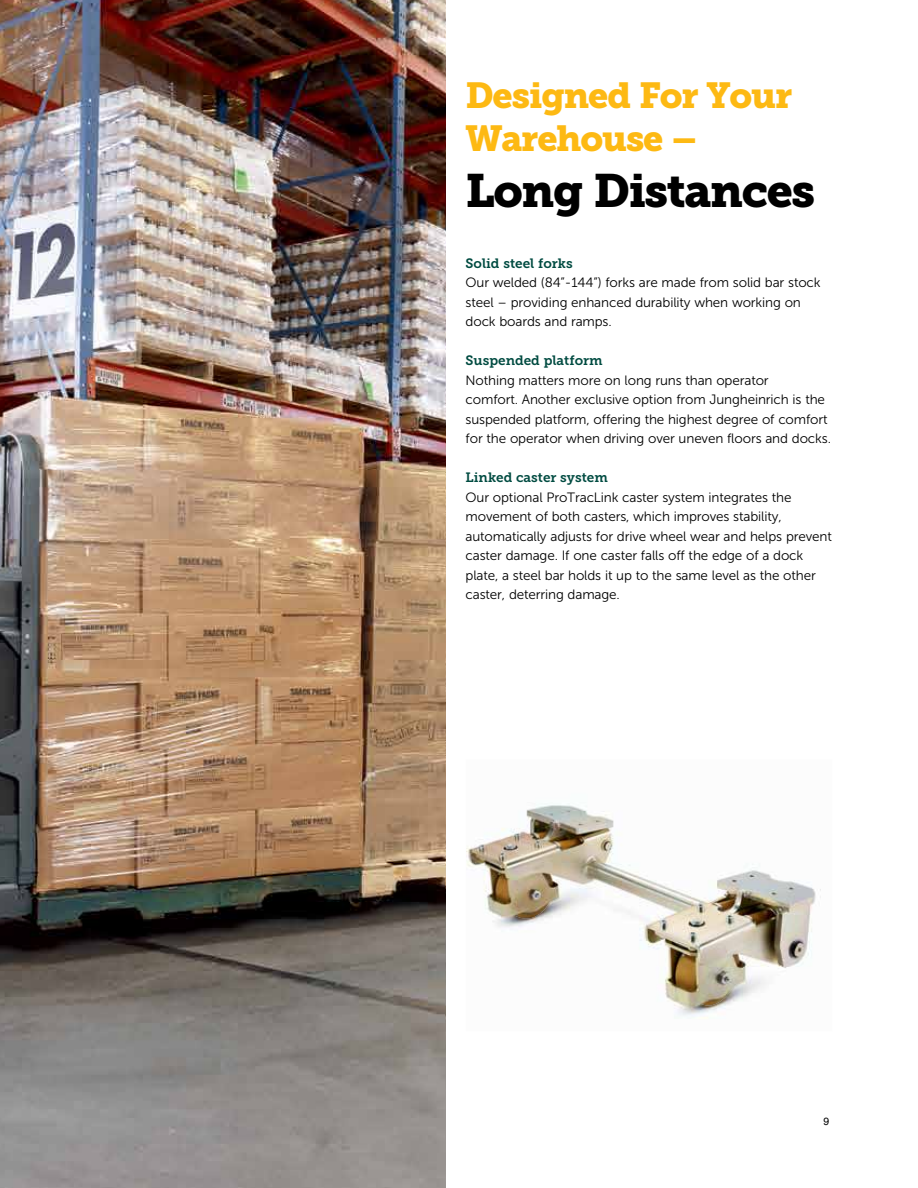
<style>
.page{position:relative;width:918px;height:1188px;background:#fff}
.page>*{position:absolute;margin:0;border:0;box-sizing:border-box;transform-origin:0 0}
.t1{font:46.5px "Museo Slab 900";letter-spacing:-.03em;color:#000}
.t2{font:36px/43.2px "Museo Slab 900";letter-spacing:-.03em;color:#fdb913}
.t3{font:13.5px/19.5px "Museo Sans 300";letter-spacing:-.01em;color:#000}
.t4{font:13.5px "Museo Slab 700";color:#004b41}
.t5{font:10.5px "Helvetica";color:#000}
</style>
<div class="page">
<img style="left:0;top:0;width:446px;height:1188px">
<img style="left:466px;top:805px;width:355px;height:214px">
<h2 class="t2" style="left:465px;top:74px;width:328px">Designed For Your<br>Warehouse –</h2>
<h1 class="t1" style="left:465px;top:164px;width:351px">Long Distances</h1>
<p class="t4" style="left:466px;top:255px;width:109px">Solid steel forks</p>
<p class="t3" style="left:466px;top:273px;width:357px">Our welded (84”-144”) forks are made from solid bar stock steel – providing enhanced durability when working on dock boards and ramps.</p>
<p class="t4" style="left:466px;top:353px;width:139px">Suspended platform</p>
<p class="t3" style="left:466px;top:370px;width:367px">Nothing matters more on long runs than operator<br>comfort. Another exclusive option from Jungheinrich is the suspended platform, offering the highest degree of comfort for the operator when driving over uneven floors and docks.</p>
<p class="t4" style="left:466px;top:470px;width:144px">Linked caster system</p>
<p class="t3" style="left:466px;top:487px;width:368px">Our optional ProTracLink caster system integrates the movement of both casters, which improves stability, automatically adjusts for drive wheel wear and helps prevent caster damage. If one caster falls off the edge of a dock plate, a steel bar holds it up to the same level as the other caster, deterring damage.</p>
<p class="t5" style="left:824px;top:1113px;width:7px">9</p>
</div>
